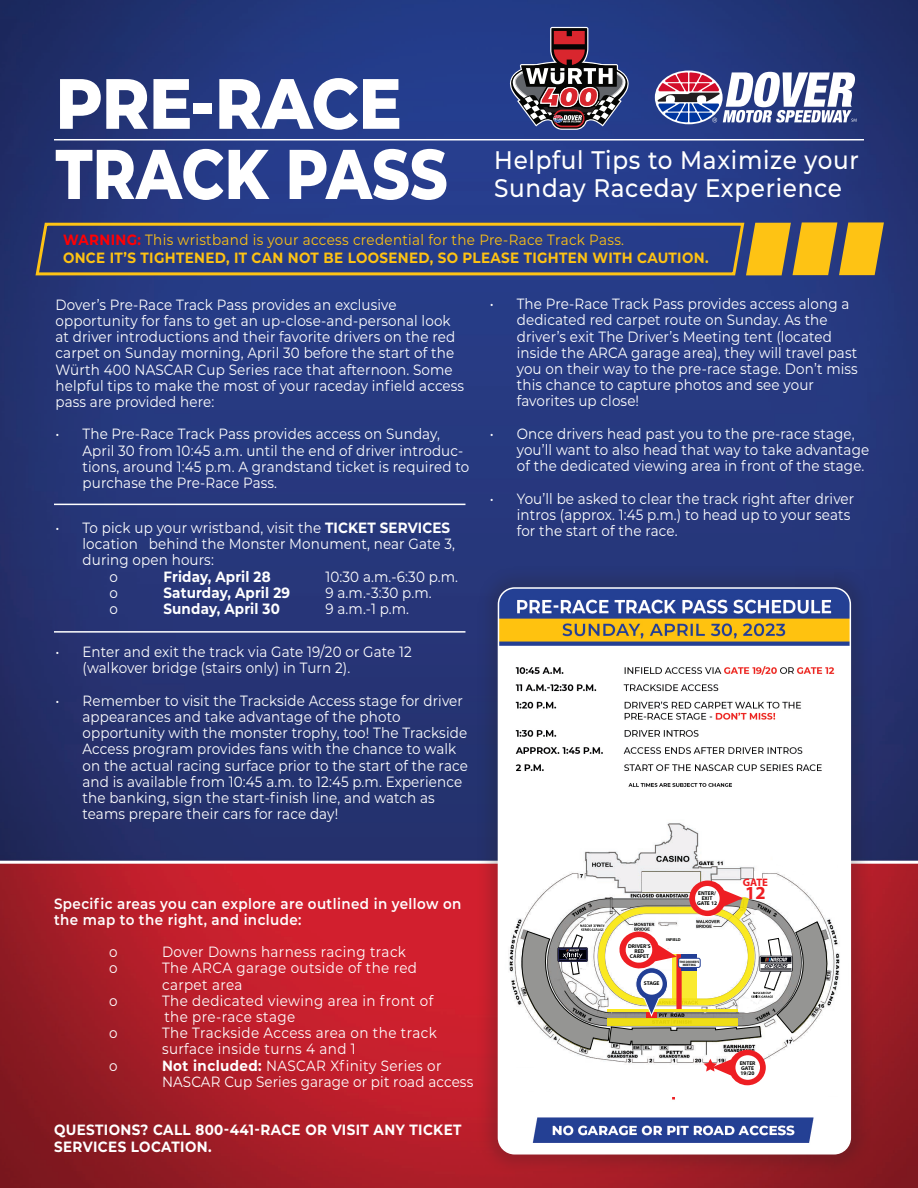
<style>
.page{position:relative;width:918px;height:1188px;background:#fff}
.page>*{position:absolute;margin:0;border:0;box-sizing:border-box;transform-origin:0 0}
.t1{font:800 71.1px "Montserrat";letter-spacing:-.01em;color:#fff;scale:.91 1}
.t2{font:800 70.2px "Montserrat";color:#fff;scale:.83 1}
.t3{font:500 25.35px/27.8px "Montserrat";letter-spacing:.03em;color:#fff;scale:.91 1}
.t4{font:700 18.45px "Myriad Pro";color:#ee1e23}
.t5{font:14.85px/16.2px "Montserrat";letter-spacing:.01em;color:#fff;scale:.91 1}
.t6{font:14.85px/16.2px "Montserrat";letter-spacing:.03em;color:#fff;scale:.91 1}
.t7{font:700 14.85px "Montserrat";letter-spacing:.015em;color:#fff;scale:.91 1}
.t8{font:600 14.85px "Montserrat";letter-spacing:.03em;color:#fff;scale:.91 1}
.t9{font:14.85px "Montserrat";letter-spacing:.025em;color:#fec213;scale:.91 1}
.t10{font:700 14.85px "Montserrat";letter-spacing:.025em;color:#fec213;scale:.91 1}
.t11{font:700 10.8px "Myriad Pro";color:#ee1e23}
.t12{font:700 5.4px/5.1px "Myriad Pro";color:#040503;text-align:center}
.t13{font:700 4.05px "Myriad Pro";color:#040503}
.t14{font:700 3.3px/2.8px "Myriad Pro";color:#040503;text-align:center}
.s1{font-weight:700;color:#ff0004}
.s2{font-weight:700}
</style>
<div class="page">
<img style="left:0;top:0;width:918px;height:1188px">
<svg style="left:658px;top:72px;width:199px;height:51px"></svg>
<hr style="left:0;top:861px;width:918px;height:3px;background:#fff">
<div style="left:476px;top:566px;width:397px;height:610px;background:#231f20;opacity:.22"></div>
<img style="left:498px;top:588px;width:352px;height:566px">
<div style="left:498px;top:587px;width:353px;height:568px;border:2px solid #fff;border-radius:16px"></div>
<hr style="left:54px;top:504px;width:411px;height:1px;background:#fff">
<hr style="left:54px;top:631px;width:411px;height:2px;background:#fff">
<hr style="left:54px;top:139px;width:810px;height:1px;background:#fff">
<svg style="left:510px;top:27px;width:119px;height:103px;background:#5a4f6e"></svg>
<svg style="left:34px;top:221px;width:850px;height:56px;background:#53576d"></svg>
<img style="left:499px;top:816px;width:349px;height:280px">
<hr style="left:827px;top:1093px;width:21px;height:3px;background:#fff">
<div style="left:505px;top:1068px;width:63px;height:23px;background:#fff"></div>
<svg style="left:513px;top:851px;width:334px;height:234px"></svg>
<div style="left:498px;top:816px;width:351px;height:281px;border:1px solid #fff;border-radius:14px"></div>
<p class="t1" style="left:56px;top:51px;width:382px">PRE-RACE</p>
<p class="t2" style="left:56px;top:123px;width:474px">TRACK PASS</p>
<p class="t3" style="left:494px;top:146px;width:402px">Helpful Tips to Maximize your<br>Sunday Raceday Experience</p>
<p class="t9" style="left:63px;top:229px;width:618px"><span class="s1">WARNING:</span> This wristband is your access credential for the Pre-Race Track Pass.</p>
<p class="t10" style="left:63px;top:247px;width:711px">ONCE IT’S TIGHTENED, IT CAN NOT BE LOOSENED, SO PLEASE TIGHTEN WITH CAUTION.</p>
<p class="t5" style="left:56px;top:296px;width:451px">Dover’s Pre-Race Track Pass provides an exclusive opportunity for fans to get an up-close-and-personal look at driver introductions and their favorite drivers on the red carpet on Sunday morning, April 30 before the start of the Würth 400 NASCAR Cup Series race that afternoon. Some helpful tips to make the most of your raceday infield access pass are provided here:</p>
<p class="t5" style="left:82px;top:425px;width:426px;text-indent:-27px">• The Pre-Race Track Pass provides access on Sunday, April 30 from 10:45 a.m. until the end of driver introduc&shy;tions, around 1:45 p.m. A grandstand ticket is required to purchase the Pre-Race Pass.</p>
<p class="t5" style="left:82px;top:519px;width:411px;text-indent:-27px">• To pick up your wristband, visit the <span class="s2">TICKET SERVICES </span>location behind the Monster Monument, near Gate 3, during open hours:</p>
<p class="t5" style="left:110px;top:568px;width:11px">o</p>
<p class="t7" style="left:164px;top:566px;width:119px">Friday, April 28</p>
<p class="t5" style="left:325px;top:568px;width:147px">10:30 a.m.-6:30 p.m.</p>
<p class="t5" style="left:110px;top:584px;width:11px">o</p>
<p class="t7" style="left:164px;top:582px;width:141px">Saturday, April 29</p>
<p class="t5" style="left:325px;top:584px;width:118px">9 a.m.-3:30 p.m.</p>
<p class="t5" style="left:110px;top:600px;width:11px">o</p>
<p class="t7" style="left:164px;top:598px;width:129px">Sunday, April 30</p>
<p class="t5" style="left:325px;top:600px;width:93px">9 a.m.-1 p.m.</p>
<p class="t5" style="left:82px;top:643px;width:364px;text-indent:-27px">• Enter and exit the track via Gate 19/20 or Gate 12 (walkover bridge (stairs only) in Turn 2).</p>
<p class="t5" style="left:82px;top:692px;width:425px;text-indent:-27px">• Remember to visit the Trackside Access stage for driver appearances and take advantage of the photo opportunity with the monster trophy, too! The Trackside Access program provides fans with the chance to walk on the actual racing surface prior to the start of the race and is available from 10:45 a.m. to 12:45 p.m. Experience the banking, sign the start-finish line, and watch as teams prepare their cars for race day!</p>
<p class="t5" style="left:517px;top:295px;width:376px;text-indent:-27px">• The Pre-Race Track Pass provides access along a dedicated red carpet route on Sunday. As the driver’s exit The Driver’s Meeting tent (located inside the ARCA garage area), they will travel past you on their way to the pre-race stage. Don’t miss this chance to capture photos and see your favorites up close!</p>
<p class="t5" style="left:517px;top:425px;width:389px;text-indent:-27px">• Once drivers head past you to the pre-race stage, you’ll want to also head that way to take advantage of the dedicated viewing area in front of the stage.</p>
<p class="t5" style="left:517px;top:490px;width:372px;text-indent:-27px">• You’ll be asked to clear the track right after driver intros (approx. 1:45 p.m.) to head up to your seats for the start of the race.</p>
<p class="t8" style="left:54px;top:893px;width:449px">Specific areas you can explore are outlined in yellow on</p>
<p class="t8" style="left:54px;top:909px;width:274px">the map to the right, and include:</p>
<p class="t5" style="left:109px;top:943px;width:11px">o</p>
<p class="t6" style="left:162px;top:943px;width:270px">Dover Downs harness racing track</p>
<p class="t5" style="left:109px;top:960px;width:11px">o</p>
<p class="t6" style="left:162px;top:960px;width:282px">The ARCA garage outside of the red carpet area</p>
<p class="t5" style="left:109px;top:992px;width:11px">o</p>
<p class="t6" style="left:162px;top:992px;width:300px">The dedicated viewing area in front of</p>
<p class="t6" style="left:164px;top:1008px;width:145px">the pre-race stage</p>
<p class="t5" style="left:109px;top:1024px;width:11px">o</p>
<p class="t6" style="left:162px;top:1024px;width:304px">The Trackside Access area on the track surface inside turns 4 and 1</p>
<p class="t5" style="left:109px;top:1057px;width:11px">o</p>
<p class="t6" style="left:162px;top:1057px;width:309px"><span class="s2">Not included:</span> NASCAR Xfinity Series or</p>
<p class="t5" style="left:162px;top:1073px;width:344px">NASCAR Cup Series garage or pit road access</p>
<p class="t7" style="left:54px;top:1120px;width:449px">QUESTIONS? CALL 800-441-RACE OR VISIT ANY TICKET</p>
<p class="t7" style="left:54px;top:1136px;width:175px">SERVICES LOCATION.</p>
<p class="t13" style="left:666px;top:937px;width:16px">INFIELD</p>
<p class="t12" style="left:697px;top:890px;width:21px">ENTER/<br>EXIT<br>GATE 12</p>
<p class="t12" style="left:628px;top:943px;width:24px">DRIVER’S<br>RED<br>CARPET</p>
<p class="t12" style="left:644px;top:981px;width:17px">STAGE</p>
<p class="t14" style="left:679px;top:960px;width:21px">THE DRIVER’S<br>MEETING</p>
<p class="t11" style="left:743px;top:875px;width:27px">GATE</p>
<p class="t4" style="left:745px;top:880px;width:22px">12</p>
<p class="t12" style="left:740px;top:1060px;width:17px;text-align:left">ENTER<br>GATE<br>19/20</p>
</div>
